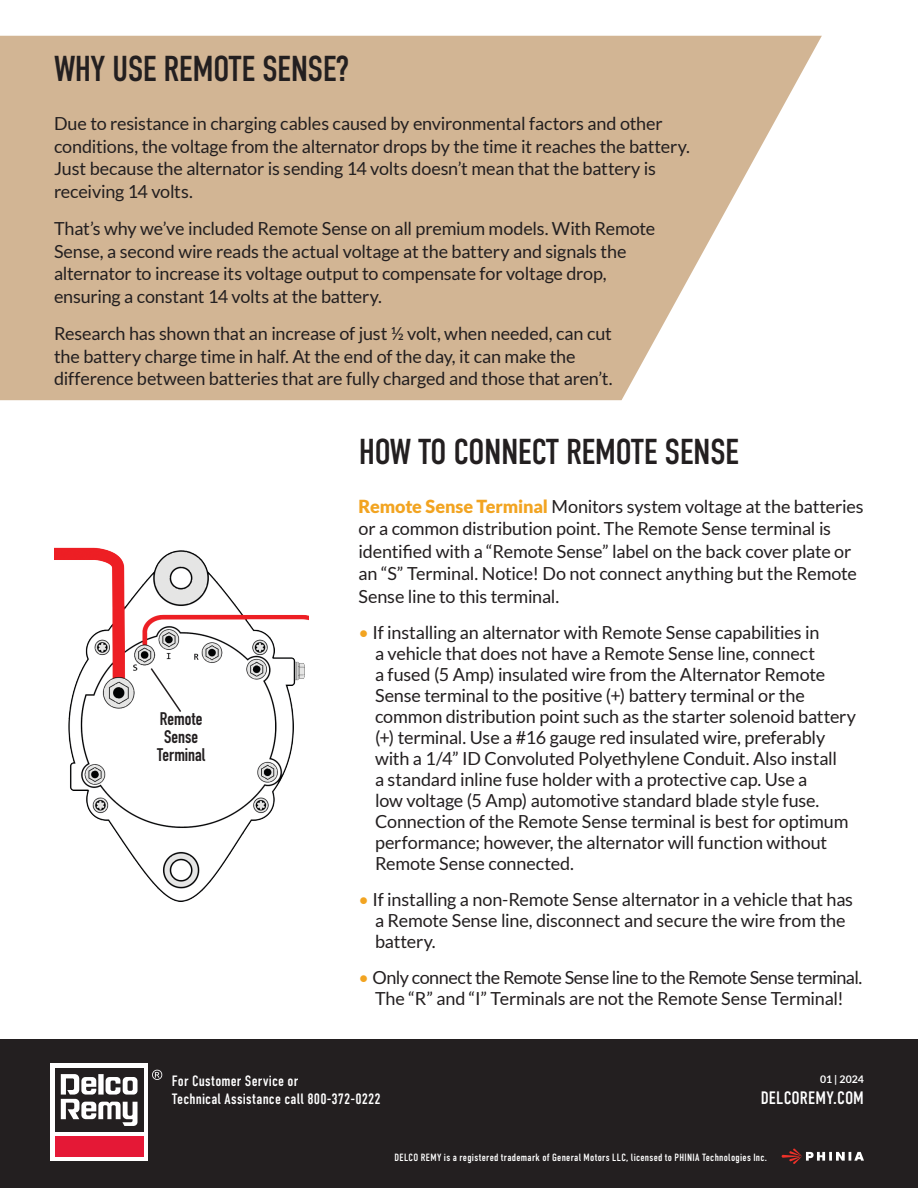
<style>
.page{position:relative;width:918px;height:1188px;background:#fff}
.page>*{position:absolute;margin:0;border:0;box-sizing:border-box;transform-origin:0 0}
.Subheader{font:36px "DIN Condensed";letter-spacing:-.02em;color:#231f20}
.t1{font:18px/21px "Lato";letter-spacing:-.01em;color:#231f20}
.t2{font:700 18px "DIN Condensed";color:#231f20}
.t3{font:18px "DIN Condensed";letter-spacing:.005em;color:#fff}
.t4{font:15px/18px "DIN Condensed";letter-spacing:.01em;color:#fff}
.t5{font:300 12.75px "DIN Condensed";color:#f1f0e9}
.t6{font:10.5px "DIN Condensed";letter-spacing:.025em;color:#fff}
.t7{font:700 10.5px "Lato";color:#fff}
.s1{font-weight:900;color:#f2a421}
.s2{color:#f2a421}
</style>
<div class="page">
<svg style="left:0;top:36px;width:822px;height:364px;background:#d7bda0"></svg>
<img style="left:54px;top:547px;width:254px;height:355px">
<svg style="left:149px;top:666px;width:34px;height:48px"></svg>
<div style="left:0;top:1040px;width:918px;height:148px;background:#231f20"></div>
<div style="left:51px;top:1064px;width:97px;height:97px;background:#fff"></div>
<div style="left:55px;top:1068px;width:89px;height:64px;background:#231f20"></div>
<div style="left:55px;top:1136px;width:89px;height:21px;background:#e51836"></div>
<svg style="left:61px;top:1074px;width:77px;height:52px"></svg>
<svg style="left:152px;top:1070px;width:10px;height:10px"></svg>
<svg style="left:782px;top:1149px;width:82px;height:15px"></svg>
<p class="Subheader" style="left:54px;top:49px;width:296px">WHY USE REMOTE SENSE?</p>
<p class="t1" style="left:54px;top:112px;width:637px;line-height:22.5px">Due to resistance in charging cables caused by environmental factors and other conditions, the voltage from the alternator drops by the time it reaches the battery.<br>Just because the alternator is sending 14 volts doesn’t mean that the battery is receiving 14 volts.</p>
<p class="t1" style="left:54px;top:217px;width:603px;line-height:22.5px">That’s why we’ve included Remote Sense on all premium models. With Remote Sense, a second wire reads the actual voltage at the battery and signals the alternator to increase its voltage output to compensate for voltage drop, ensuring a constant 14 volts at the battery.</p>
<p class="t1" style="left:54px;top:322px;width:560px;line-height:22.5px">Research has shown that an increase of just ½ volt, when needed, can cut the battery charge time in half. At the end of the day, it can make the difference between batteries that are fully charged and those that aren’t.</p>
<p class="t2" style="left:160px;top:706px;width:44px">Remote</p>
<p class="t2" style="left:164px;top:724px;width:36px">Sense</p>
<p class="t2" style="left:157px;top:742px;width:50px">Terminal</p>
<p class="Subheader" style="left:359px;top:432px;width:382px">HOW TO CONNECT REMOTE SENSE</p>
<p class="t1" style="left:359px;top:495px;width:507px;line-height:22.5px"><span class="s1">Remote Sense Terminal</span> Monitors system voltage at the batteries or a common distribution point. The Remote Sense terminal is identified with a “Remote Sense” label on the back cover plate or an “S” Terminal. Notice! Do not connect anything but the Remote Sense line to this terminal.</p>
<p class="t1" style="left:375px;top:622px;width:483px;text-indent:-16px"><span class="s2">•</span> If installing an alternator with Remote Sense capabilities in<br>a vehicle that does not have a Remote Sense line, connect<br>a fused (5 Amp) insulated wire from the Alternator Remote Sense terminal to the positive (+) battery terminal or the common distribution point such as the starter solenoid battery (+) terminal. Use a #16 gauge red insulated wire, preferably with a 1/4” ID Convoluted Polyethylene Conduit. Also install<br>a standard inline fuse holder with a protective cap. Use a<br>low voltage (5 Amp) automotive standard blade style fuse.<br>Connection of the Remote Sense terminal is best for optimum performance; however, the alternator will function without Remote Sense connected.</p>
<p class="t1" style="left:375px;top:889px;width:480px;text-indent:-16px"><span class="s2">•</span> If installing a non-Remote Sense alternator in a vehicle that has a Remote Sense line, disconnect and secure the wire from the battery.</p>
<p class="t1" style="left:359px;top:967px;width:505px;text-align:center"><span class="s2">•</span> Only connect the Remote Sense line to the Remote Sense terminal.<br>The “R” and “I” Terminals are not the Remote Sense Terminal!</p>
<p class="t4" style="left:172px;top:1072px;width:210px">For Customer Service or<br>Technical Assistance call 800-372-0222</p>
<p class="t7" style="left:820px;top:1073px;width:45px">01 | 2024</p>
<p class="t3" style="left:761px;top:1088px;width:105px">DELCOREMY.COM</p>
<p class="t5" style="left:342px;top:1149px;width:427px">DELCO REMY is a registered trademark of General Motors LLC, licensed to PHINIA Technologies Inc.</p>
<p class="t6" style="left:395px;top:1152px;width:374px">DELCO REMY is a registered trademark of General Motors LLC, licensed to PHINIA Technologies Inc.</p>
</div>
